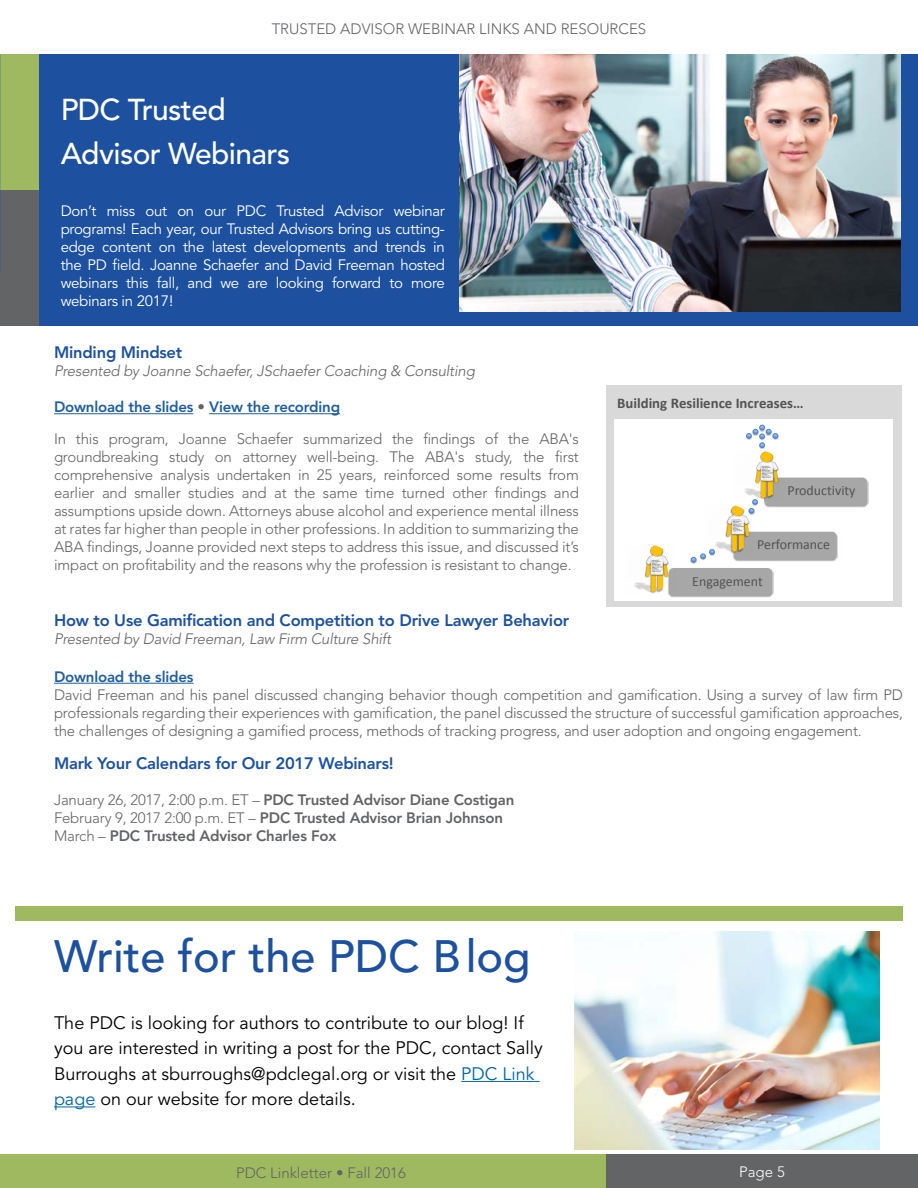
<style>
.page{position:relative;width:918px;height:1188px;background:#fff}
.page>*{position:absolute;margin:0;border:0;box-sizing:border-box;transform-origin:0 0}
.t1{font:500 45px "Avenir LT Std";color:#1d519f}
.t2{font:500 30px "Avenir LT Std";letter-spacing:-.02em;color:#fff}
.t3{font:18px/25.5px "Avenir LT Std";color:#000101}
.t4{font:800 16.5px "Avenir LT Std";letter-spacing:-.01em;color:#1d519f}
.t5{font:300 15px/18px "Avenir LT Std";letter-spacing:-.01em;color:#626365;text-align:justify}
.t6{font:15px/18px "Avenir LT Std";letter-spacing:-.02em;color:#fff;text-align:justify}
.t7{font:800 15px "Avenir LT Std";letter-spacing:-.01em;color:#626365}
.t8{font:italic 300 15px "Avenir LT Std";letter-spacing:-.01em;color:#626365}
.t9{font:300 15px "Avenir LT Std";color:#636466}
.t10{font:800 15px "Avenir LT Std";letter-spacing:-.01em;color:#215e9e}
.t11{font:300 15px "Avenir LT Std";color:#fff}
.t12{font:700 14.85px "Calibri";color:#535353}
.t13{font:13.95px "Calibri";color:#535353}
.s1{color:#626365}
.s2{font-weight:300}
.s3{color:#0065a0}
</style>
<div class="page">
<div style="left:0;top:1155px;width:918px;height:33px;background:#9eb95f"></div>
<div style="left:606px;top:1155px;width:312px;height:33px;background:#636466"></div>
<div style="left:0;top:54px;width:918px;height:272px;background:#1d51a0"></div>
<div style="left:0;top:190px;width:39px;height:136px;background:#636466"></div>
<div style="left:0;top:54px;width:39px;height:136px;background:#9eb95f"></div>
<img style="left:459px;top:54px;width:442px;height:257px">
<hr style="left:54px;top:413px;width:139px;height:1px;background:#215e9e">
<hr style="left:209px;top:413px;width:131px;height:1px;background:#215e9e">
<img style="left:575px;top:931px;width:304px;height:218px">
<hr style="left:461px;top:1081px;width:79px;height:1px;background:#0065a0">
<hr style="left:54px;top:1106px;width:41px;height:1px;background:#0065a0">
<div style="left:15px;top:906px;width:888px;height:15px;background:#9eb95f"></div>
<div style="left:606px;top:385px;width:296px;height:222px;background:#d9d9d9"></div>
<div style="left:614px;top:420px;width:279px;height:181px;background:#fff"></div>
<svg style="left:690px;top:553px;width:25px;height:11px"></svg>
<svg style="left:752px;top:500px;width:6px;height:14px"></svg>
<svg style="left:746px;top:424px;width:33px;height:25px"></svg>
<img style="left:682px;top:568px;width:92px;height:30px">
<div style="left:669px;top:568px;width:103px;height:28px;background:#a7a7a7;border-radius:5px"></div>
<img style="left:650px;top:544px;width:20px;height:50px">
<svg style="left:625px;top:545px;width:48px;height:47px"></svg>
<img style="left:747px;top:531px;width:91px;height:31px">
<div style="left:734px;top:532px;width:103px;height:27px;background:#a7a7a7;border-radius:5px"></div>
<img style="left:704px;top:504px;width:50px;height:50px">
<svg style="left:706px;top:505px;width:47px;height:47px"></svg>
<img style="left:778px;top:477px;width:91px;height:31px">
<div style="left:764px;top:478px;width:103px;height:27px;background:#a7a7a7;border-radius:5px"></div>
<img style="left:753px;top:450px;width:32px;height:50px">
<svg style="left:736px;top:451px;width:47px;height:47px"></svg>
<hr style="left:54px;top:683px;width:140px;height:1px;background:#215e9e">
<p class="t9" style="left:272px;top:20px;width:376px">TRUSTED ADVISOR WEBINAR LINKS AND RESOURCES</p>
<p class="t2" style="left:61px;top:92px;width:167px">PDC Trusted</p>
<p class="t2" style="left:61px;top:136px;width:231px">Advisor Webinars</p>
<p class="t6" style="left:61px;top:202px;width:386px">Don’t miss out on our PDC Trusted Advisor webinar programs! Each year, our Trusted Advisors bring us cutting&shy;edge content on the latest developments and trends in the PD field. Joanne Schaefer and David Freeman hosted webinars this fall, and we are looking forward to more webinars in 2017!</p>
<p class="t4" style="left:54px;top:343px;width:130px">Minding Mindset</p>
<p class="t8" style="left:54px;top:362px;width:422px">Presented by Joanne Schaefer, JSchaefer Coaching &amp; Consulting</p>
<p class="t10" style="left:54px;top:398px;width:288px">Download the slides <span class="s1">•</span> View the recording</p>
<p class="t5" style="left:54px;top:430px;width:526px">In this program, Joanne Schaefer summarized the findings of the ABA's groundbreaking study on attorney well-being. The ABA's study, the first comprehensive analysis undertaken in 25 years, reinforced some results from earlier and smaller studies and at the same time turned other findings and assumptions upside down. Attorneys abuse alcohol and experience mental illness at rates far higher than people in other professions. In addition to summarizing the ABA findings, Joanne provided next steps to address this issue, and discussed it’s impact on profitability and the reasons why the profession is resistant to change.</p>
<p class="t12" style="left:617px;top:394px;width:188px">Building Resilience Increases…</p>
<p class="t13" style="left:787px;top:482px;width:70px">Productivity</p>
<p class="t13" style="left:757px;top:536px;width:74px">Performance</p>
<p class="t13" style="left:692px;top:572px;width:72px">Engagement</p>
<p class="t4" style="left:54px;top:610px;width:517px">How to Use Gamification and Competition to Drive Lawyer Behavior</p>
<p class="t8" style="left:54px;top:630px;width:339px">Presented by David Freeman, Law Firm Culture Shift</p>
<p class="t10" style="left:54px;top:668px;width:141px">Download the slides</p>
<p class="t5" style="left:54px;top:686px;width:851px">David Freeman and his panel discussed changing behavior though competition and gamification. Using a survey of law firm PD professionals regarding their experiences with gamification, the panel discussed the structure of successful gamification approaches, the challenges of designing a gamified process, methods of tracking progress, and user adoption and ongoing engagement.</p>
<p class="t4" style="left:54px;top:754px;width:341px">Mark Your Calendars for Our 2017 Webinars!</p>
<p class="t7" style="left:54px;top:791px;width:462px"><span class="s2">January 26, 2017, 2:00 p.m. ET –</span> PDC Trusted Advisor Diane Costigan</p>
<p class="t7" style="left:54px;top:809px;width:451px"><span class="s2">February 9, 2017 2:00 p.m. ET –</span> PDC Trusted Advisor Brian Johnson</p>
<p class="t7" style="left:54px;top:827px;width:284px"><span class="s2">March –</span> PDC Trusted Advisor Charles Fox</p>
<p class="t1" style="left:54px;top:930px;width:478px">Write for the PDC Blog</p>
<p class="t3" style="left:54px;top:1010px;width:490px">The PDC is looking for authors to contribute to our blog! If you are interested in writing a post for the PDC, contact Sally Burroughs at sburroughs@pdclegal.org or visit the <span class="s3">PDC Link page</span> on our website for more details.</p>
<p class="t9" style="left:236px;top:1164px;width:171px">PDC Linkletter • Fall 2016</p>
<p class="t11" style="left:739px;top:1163px;width:47px">Page 5</p>
</div>
